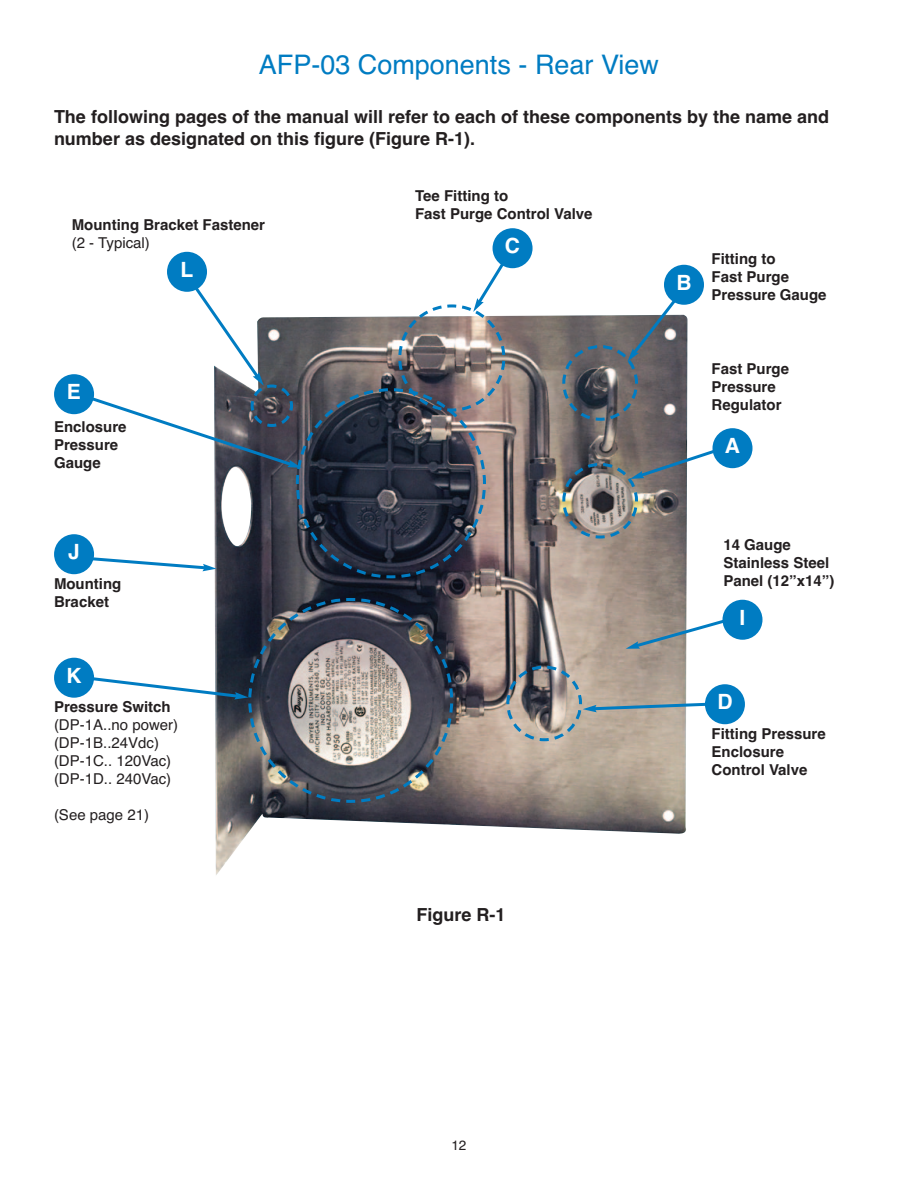
<style>
.page{position:relative;width:918px;height:1188px;background:#fff}
.page>*{position:absolute;margin:0;border:0;box-sizing:border-box;transform-origin:0 0}
.t1{font:27px "Helvetica";color:#007cc2}
.t2{font:700 21px "Helvetica";color:#fff}
.t3{font:700 18px "Helvetica";color:#231f20}
.t4{font:700 15px "Helvetica";color:#231f20}
.t5{font:15px "Helvetica";color:#231f20}
.t6{font:13.5px "Helvetica";color:#231f20}
</style>
<div class="page">
<img style="left:214px;top:315px;width:474px;height:560px">
<svg style="left:88px;top:596px;width:367px;height:208px"></svg>
<svg style="left:82px;top:228px;width:444px;height:352px"></svg>
<svg style="left:561px;top:296px;width:119px;height:126px"></svg>
<img style="left:561px;top:448px;width:156px;height:92px">
<svg style="left:626px;top:617px;width:104px;height:32px"></svg>
<svg style="left:505px;top:664px;width:204px;height:79px;background:#aca69f"></svg>
<div style="left:167px;top:252px;width:40px;height:40px;background:#007cc2;border-radius:50%"></div>
<div style="left:493px;top:228px;width:40px;height:40px;background:#007cc2;border-radius:50%"></div>
<div style="left:664px;top:265px;width:40px;height:40px;background:#007cc2;border-radius:50%"></div>
<div style="left:713px;top:428px;width:40px;height:40px;background:#007cc2;border-radius:50%"></div>
<div style="left:723px;top:600px;width:39px;height:40px;background:#007cc2;border-radius:50%"></div>
<div style="left:705px;top:684px;width:40px;height:40px;background:#007cc2;border-radius:50%"></div>
<div style="left:54px;top:658px;width:40px;height:40px;background:#007cc2;border-radius:50%"></div>
<div style="left:54px;top:534px;width:40px;height:40px;background:#007cc2;border-radius:50%"></div>
<div style="left:54px;top:374px;width:40px;height:40px;background:#007cc2;border-radius:50%"></div>
<p class="t1" style="left:259px;top:55px;width:402px">AFP-03 Components - Rear View</p>
<p class="t3" style="left:54px;top:110px;width:777px">The following pages of the manual will refer to each of these components by the name and</p>
<p class="t3" style="left:54px;top:132px;width:423px">number as designated on this figure (Figure R-1).</p>
<p class="t4" style="left:72px;top:219px;width:195px">Mounting Bracket Fastener</p>
<p class="t5" style="left:72px;top:237px;width:80px">(2 - Typical)</p>
<p class="t2" style="left:67px;top:384px;width:16px">E</p>
<p class="t4" style="left:54px;top:421px;width:74px">Enclosure</p>
<p class="t4" style="left:54px;top:439px;width:66px">Pressure</p>
<p class="t4" style="left:54px;top:457px;width:48px">Gauge</p>
<p class="t2" style="left:68px;top:544px;width:13px">J</p>
<p class="t4" style="left:54px;top:578px;width:69px">Mounting</p>
<p class="t4" style="left:54px;top:596px;width:57px">Bracket</p>
<p class="t2" style="left:66px;top:668px;width:17px">K</p>
<p class="t2" style="left:181px;top:262px;width:14px">L</p>
<p class="t4" style="left:54px;top:701px;width:118px">Pressure Switch</p>
<p class="t5" style="left:54px;top:719px;width:126px">(DP-1A..no power)</p>
<p class="t5" style="left:54px;top:737px;width:107px">(DP-1B..24Vdc)</p>
<p class="t5" style="left:54px;top:755px;width:119px">(DP-1C.. 120Vac)</p>
<p class="t5" style="left:54px;top:773px;width:119px">(DP-1D.. 240Vac)</p>
<p class="t5" style="left:54px;top:809px;width:97px">(See page 21)</p>
<p class="t4" style="left:415px;top:190px;width:95px">Tee Fitting to</p>
<p class="t4" style="left:415px;top:208px;width:179px">Fast Purge Control Valve</p>
<p class="t2" style="left:505px;top:238px;width:17px">C</p>
<p class="t3" style="left:417px;top:908px;width:91px">Figure R-1</p>
<p class="t2" style="left:676px;top:275px;width:17px">B</p>
<p class="t4" style="left:712px;top:253px;width:66px">Fitting to</p>
<p class="t4" style="left:712px;top:271px;width:79px">Fast Purge</p>
<p class="t4" style="left:712px;top:289px;width:117px">Pressure Gauge</p>
<p class="t4" style="left:712px;top:363px;width:79px">Fast Purge</p>
<p class="t4" style="left:712px;top:381px;width:66px">Pressure</p>
<p class="t4" style="left:712px;top:399px;width:72px">Regulator</p>
<p class="t2" style="left:725px;top:438px;width:17px">A</p>
<p class="t4" style="left:723px;top:539px;width:69px">14 Gauge</p>
<p class="t4" style="left:723px;top:557px;width:107px">Stainless Steel</p>
<p class="t4" style="left:723px;top:575px;width:112px">Panel (12”x14”)</p>
<p class="t2" style="left:740px;top:610px;width:7px">I</p>
<p class="t2" style="left:717px;top:694px;width:17px">D</p>
<p class="t4" style="left:712px;top:729px;width:116px">Fitting Pressure</p>
<p class="t4" style="left:712px;top:747px;width:74px">Enclosure</p>
<p class="t4" style="left:712px;top:765px;width:97px">Control Valve</p>
<p class="t6" style="left:451px;top:1140px;width:17px">12</p>
</div>
